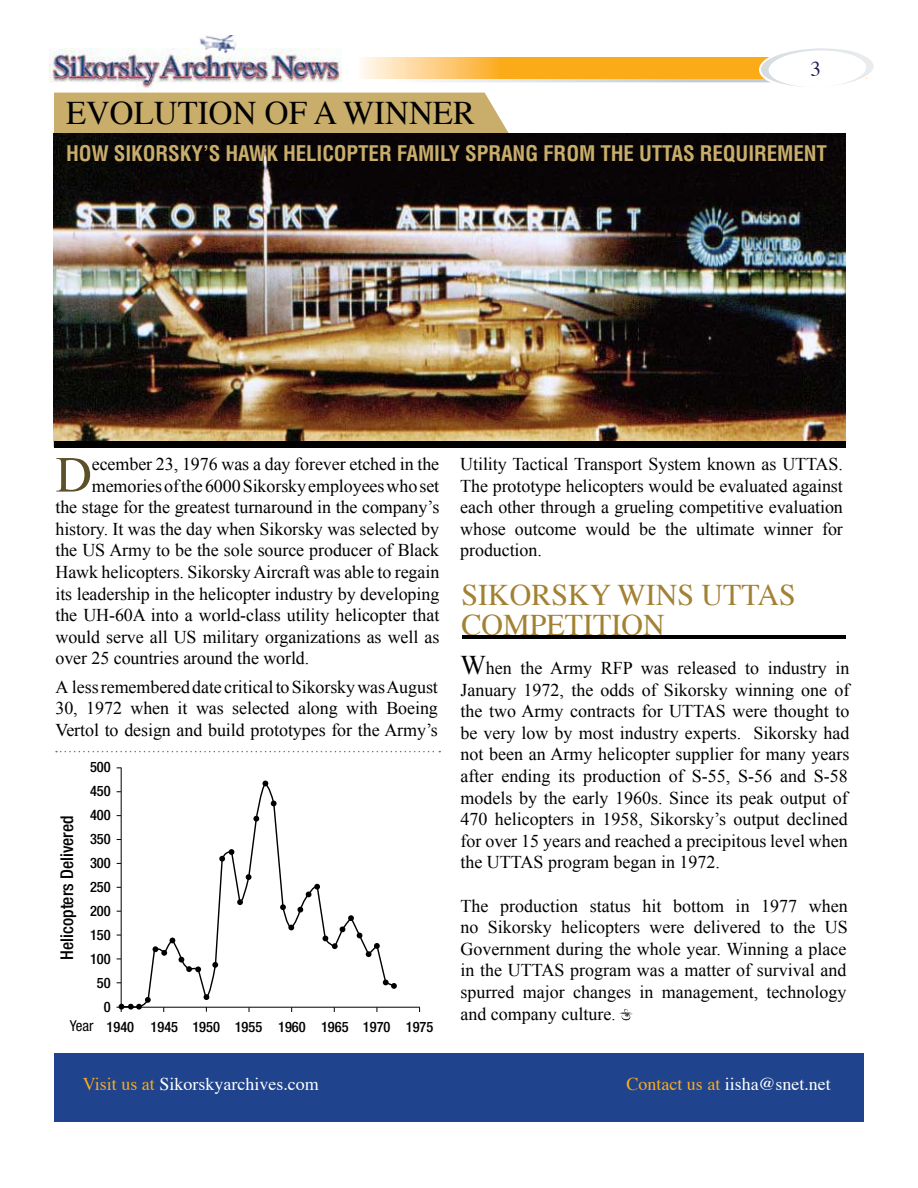
<style>
.page{position:relative;width:918px;height:1188px;background:#fff}
.page>*{position:absolute;margin:0;border:0;box-sizing:border-box;transform-origin:0 0}
.t1{font:50.55px "Times New Roman";color:#5b5028}
.t2{font:33px "Times";color:#000}
.t3{font:30px/30px "Times";color:#a38133}
.t4{font:700 condensed 21px "Helvetica";letter-spacing:-.005em;color:#c8ad6b}
.t5{font:21px "Times";color:#1f1a54}
.t6{font:18px/21.6px "Times New Roman";letter-spacing:-.005em;color:#000;text-align:justify}
.t7{font:18px "Times";color:#fff}
.t8{font:500 condensed 17.55px "Helvetica Neue LT Pro";color:#000}
.t9{font:condensed 15px "Helvetica Neue";color:#000}
.t10{font:500 condensed 14.4px "Helvetica Neue LT Pro";color:#000}
.s1{font-size:27px}
.s2{font-size:16.5px}
.s3{color:#faab1c}
.s4{color:#f9ac1e}
</style>
<div class="page">
<svg style="left:341px;top:48px;width:533px;height:39px"></svg>
<div style="left:54px;top:1053px;width:810px;height:69px;background:#1f438d"></div>
<img style="left:50px;top:48px;width:291px;height:44px">
<img style="left:199px;top:35px;width:38px;height:19px">
<svg style="left:54px;top:93px;width:542px;height:41px;fill:#c8ad6b"></svg>
<svg style="left:619px;top:1009px;width:13px;height:11px"></svg>
<hr style="left:121px;top:767px;width:1px;height:245px;background:#000">
<hr style="left:117px;top:1007px;width:303px;height:1px;background:#000">
<svg style="left:119px;top:1004px;width:23px;height:6px"></svg>
<svg style="left:120px;top:783px;width:276px;height:225px"></svg>
<img style="left:54px;top:134px;width:791px;height:308px">
<div style="left:54px;top:442px;width:792px;height:6px;background:#000"></div>
<hr style="left:462px;top:635px;width:384px;height:4px;background:#000">
<svg style="left:56px;top:751px;width:384px;height:1px"></svg>
<h2 class="t2" style="left:66px;top:92px;width:411px">EVOLUTION OF A WINNER</h2>
<p class="t5" style="left:811px;top:55px;width:12px">3</p>
<p class="t4" style="left:66px;top:140px;width:763px">HOW SIKORSKY’S HAWK HELICOPTER FAMILY SPRANG FROM THE UTTAS REQUIREMENT</p>
<h1 class="t1" style="left:56px;top:445px;width:38px">D</h1>
<p class="t6" style="left:92px;top:453px;width:349px">ecember 23, 1976 was a day forever etched in the</p>
<p class="t6" style="left:92px;top:475px;width:349px">memories of the 6000 Sikorsky employees who set</p>
<p class="t6" style="left:56px;top:496px;width:385px">the stage for the greatest turnaround in the company’s</p>
<p class="t6" style="left:56px;top:518px;width:385px">history. It was the day when Sikorsky was selected by</p>
<p class="t6" style="left:56px;top:539px;width:385px">the US Army to be the sole source producer of Black</p>
<p class="t6" style="left:56px;top:561px;width:385px">Hawk helicopters. Sikorsky Aircraft was able to regain</p>
<p class="t6" style="left:56px;top:583px;width:385px">its leadership in the helicopter industry by developing</p>
<p class="t6" style="left:56px;top:604px;width:385px">the UH-60A into a world-class utility helicopter that</p>
<p class="t6" style="left:56px;top:626px;width:385px">would serve all US military organizations as well as</p>
<p class="t6" style="left:56px;top:647px;width:255px">over 25 countries around the world.</p>
<p class="t6" style="left:56px;top:676px;width:384px">A less remembered date critical to Sikorsky was August 30, 1972 when it was selected along with Boeing Vertol to design and build prototypes for the Army’s</p>
<p class="t10" style="left:90px;top:759px;width:22px">500</p>
<p class="t8" style="left:56px;top:960px;width:145px;rotate:-90deg">Helicopters Delivered</p>
<p class="t10" style="left:90px;top:783px;width:22px">450</p>
<p class="t10" style="left:90px;top:807px;width:22px">400</p>
<p class="t10" style="left:90px;top:831px;width:22px">350</p>
<p class="t10" style="left:90px;top:854px;width:22px">300</p>
<p class="t10" style="left:90px;top:878px;width:22px">250</p>
<p class="t10" style="left:90px;top:902px;width:22px">200</p>
<p class="t10" style="left:90px;top:926px;width:22px">150</p>
<p class="t10" style="left:90px;top:950px;width:22px">100</p>
<p class="t10" style="left:97px;top:974px;width:15px">50</p>
<p class="t10" style="left:104px;top:998px;width:8px">0</p>
<p class="t9" style="left:70px;top:1017px;width:25px">Year</p>
<p class="t10" style="left:151px;top:1018px;width:284px">1945 1950 1955 1960 1965 1970 1975</p>
<p class="t10" style="left:107px;top:1018px;width:29px">1940</p>
<p class="t6" style="left:460px;top:453px;width:384px">Utility Tactical Transport System known as UTTAS.<br>The prototype helicopters would be evaluated against each other through a grueling competitive evaluation whose outcome would be the ultimate winner for production.</p>
<h3 class="t3" style="left:462px;top:582px;width:336px">SIKORSKY WINS UTTAS<br>COMPETITION</h3>
<p class="t6" style="left:460px;top:657px;width:390px"><span class="s1">W</span>hen the Army RFP was released to industry in January 1972, the odds of Sikorsky winning one of the two Army contracts for UTTAS were thought to be very low by most industry experts. Sikorsky had not been an Army helicopter supplier for many years after ending its production of S-55, S-56 and S-58 models by the early 1960s. Since its peak output of 470 helicopters in 1958, Sikorsky’s output declined for over 15 years and reached a precipitous level when the UTTAS program began in 1972.</p>
<p class="t6" style="left:460px;top:895px;width:389px">The production status hit bottom in 1977 when no Sikorsky helicopters were delivered to the US Government during the whole year. Winning a place in the UTTAS program was a matter of survival and spurred major changes in management, technology and company culture<span class="s2">.</span></p>
<p class="t7" style="left:83px;top:1072px;width:237px"><span class="s3">Visit us at</span> Sikorskyarchives.com</p>
<p class="t7" style="left:626px;top:1072px;width:206px"><span class="s4">Contact us at</span> iisha@snet.net</p>
</div>
